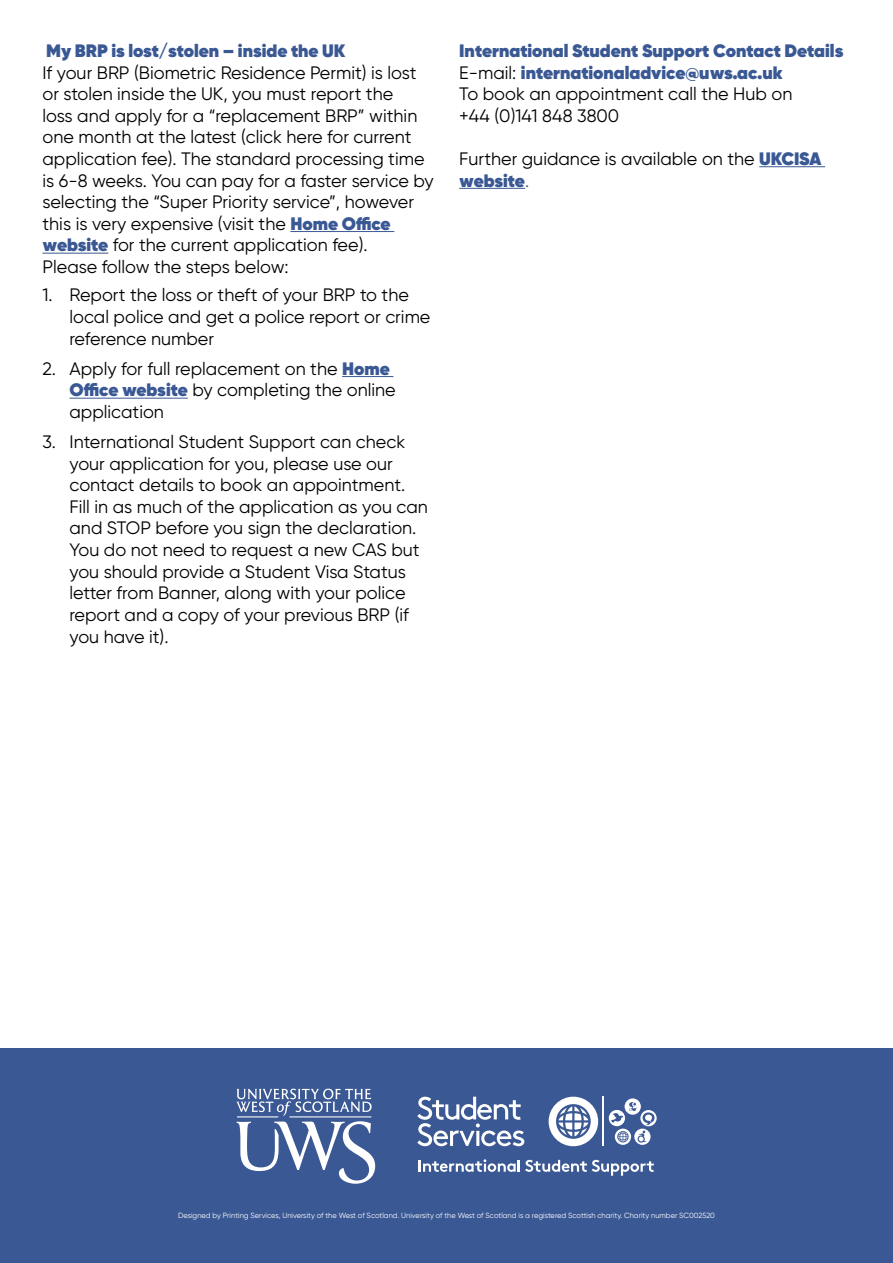
<style>
.page{position:relative;width:893px;height:1263px;background:#fff}
.page>*{position:absolute;margin:0;border:0;box-sizing:border-box;transform-origin:0 0}
.Body_text{font:18px/21.6px "Gilroy";color:#000}
.Body_text-2{font:800 18px "Gilroy";color:#3a5894}
.Body_text-3{font:7.5px "Gilroy";color:#fff}
.s1{font-weight:800;color:#3a5894}
.s2{font-weight:400;color:#000}
.s3{color:#3a5894}
</style>
<div class="page">
<div style="left:0;top:1048px;width:893px;height:215px;background:#3a5894"></div>
<hr style="left:290px;top:231px;width:104px;height:1px;background:#3a5894">
<hr style="left:43px;top:253px;width:65px;height:1px;background:#3a5894">
<hr style="left:342px;top:376px;width:51px;height:1px;background:#3a5894">
<hr style="left:70px;top:398px;width:118px;height:1px;background:#3a5894">
<hr style="left:759px;top:166px;width:66px;height:1px;background:#3a5894">
<hr style="left:459px;top:188px;width:66px;height:1px;background:#3a5894">
<svg style="left:236px;top:1089px;width:139px;height:95px"></svg>
<svg style="left:417px;top:1097px;width:107px;height:49px"></svg>
<svg style="left:609px;top:1098px;width:48px;height:47px"></svg>
<hr style="left:602px;top:1097px;width:2px;height:49px;background:#fff">
<svg style="left:419px;top:1159px;width:235px;height:17px"></svg>
<svg style="left:549px;top:1097px;width:49px;height:49px"></svg>
<p class="Body_text-2" style="left:46px;top:39px;width:301px">My BRP is lost/stolen – inside the UK</p>
<p class="Body_text" style="left:43px;top:61px;width:393px">If your BRP (Biometric Residence Permit) is lost or stolen inside the UK, you must report the<br>loss and apply for a “replacement BRP” within one month at the latest (click here for current application fee). The standard processing time is 6-8 weeks. You can pay for a faster service by selecting the “Super Priority service”, however this is very expensive (visit the <span class="s1">Home Office website</span> for the current application fee).</p>
<p class="Body_text" style="left:43px;top:256px;width:248px">Please follow the steps below:</p>
<p class="Body_text" style="left:70px;top:284px;width:362px;text-indent:-27px">1. Report the loss or theft of your BRP to the local police and get a police report or crime reference number</p>
<p class="Body_text" style="left:70px;top:357px;width:328px;text-indent:-27px">2. Apply for full replacement on the <span class="s1">Home<br>Office website</span> by completing the online application</p>
<p class="Body_text" style="left:70px;top:431px;width:360px;text-indent:-27px">3. International Student Support can check your application for you, please use our contact details to book an appointment.<br>Fill in as much of the application as you can and STOP before you sign the declaration.<br>You do not need to request a new CAS but you should provide a Student Visa Status letter from Banner, along with your police report and a copy of your previous BRP (if you have it).</p>
<p class="Body_text-2" style="left:459px;top:39px;width:386px">International Student Support Contact Details</p>
<p class="Body_text-2" style="left:459px;top:61px;width:325px"><span class="s2">E-mail:</span> internationaladvice@uws.ac.uk</p>
<p class="Body_text" style="left:459px;top:83px;width:335px">To book an appointment call the Hub on</p>
<p class="Body_text" style="left:459px;top:104px;width:161px">+44 (0)141 848 3800</p>
<p class="Body_text" style="left:459px;top:148px;width:364px">Further guidance is available on the <span class="s1">UKCISA website</span><span class="s3">.</span></p>
<p class="Body_text-3" style="left:178px;top:1211px;width:538px">Designed by Printing Services, University of the West of Scotland. University of the West of Scotland is a registered Scottish charity. Charity number SC002520</p>
</div>
